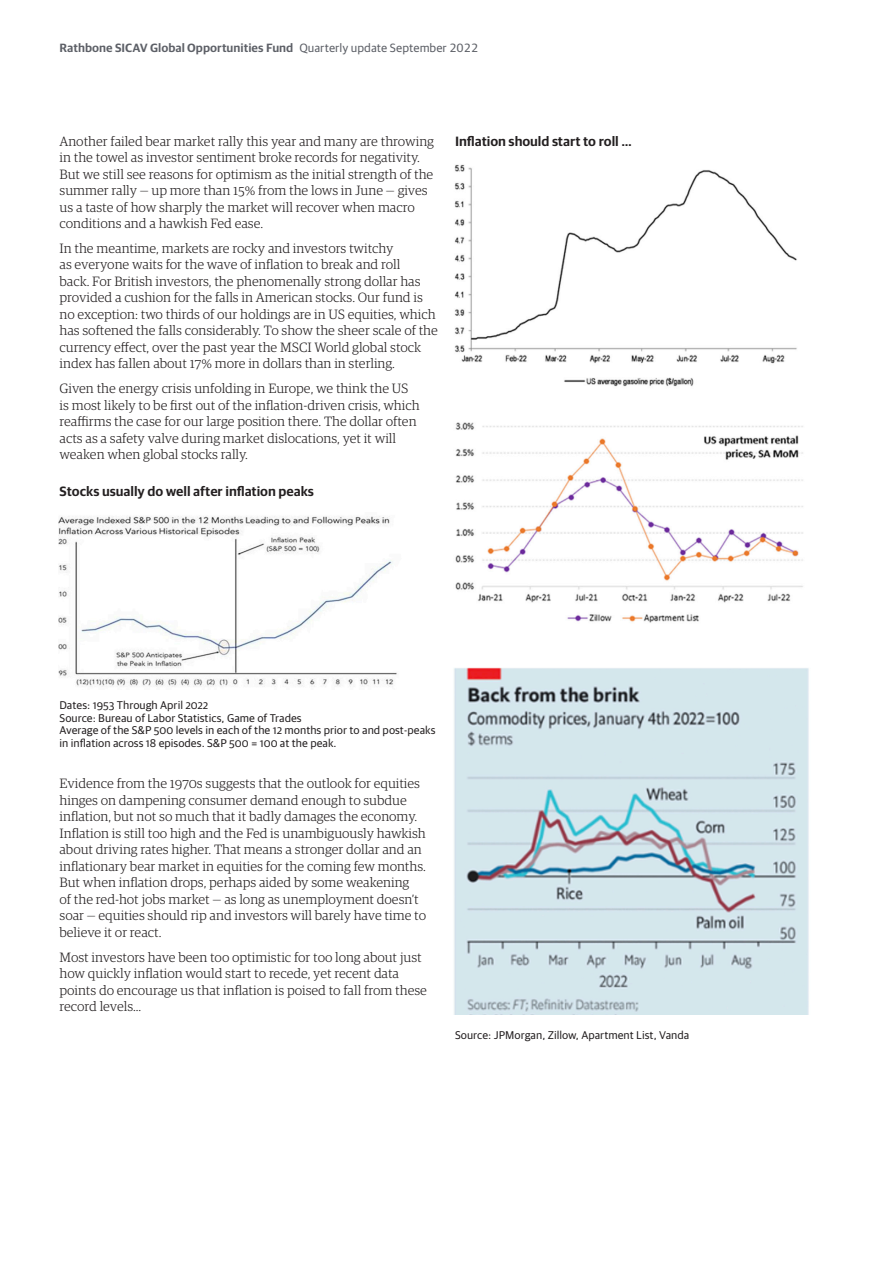
<style>
.page{position:relative;width:893px;height:1263px;background:#fff}
.page>*{position:absolute;margin:0;border:0;box-sizing:border-box;transform-origin:0 0}
.Body_text_9_11{font:300 13.5px/16.5px "Guardian RTB Egyp";letter-spacing:-.005em;color:#231f20}
.Body_text_9_11-2{font:600 13.5px "Guardian RTB Sans";letter-spacing:-.005em;color:#231f20}
.t1{font:600 12px "Guardian RTB Sans";color:#5d6067}
.Quotations{font:11.25px/12.8px "Guardian RTB Sans";color:#231f20}
.s1{font-weight:400}
</style>
<div class="page">
<img style="left:58px;top:516px;width:339px;height:171px">
<img style="left:454px;top:164px;width:343px;height:223px">
<img style="left:455px;top:422px;width:348px;height:201px">
<img style="left:454px;top:667px;width:355px;height:347px">
<p class="t1" style="left:60px;top:39px;width:420px">Rathbone SICAV Global Opportunities Fund <span class="s1">Quarterly update September 2022</span></p>
<p class="Body_text_9_11" style="left:60px;top:132px;width:376px">Another failed bear market rally this year and many are throwing in the towel as investor sentiment broke records for negativity.<br>But we still see reasons for optimism as the initial strength of the summer rally — up more than 15% from the lows in June — gives us a taste of how sharply the market will recover when macro conditions and a hawkish Fed ease.</p>
<p class="Body_text_9_11" style="left:60px;top:239px;width:380px">In the meantime, markets are rocky and investors twitchy<br>as everyone waits for the wave of inflation to break and roll<br>back. For British investors, the phenomenally strong dollar has provided a cushion for the falls in American stocks. Our fund is no exception: two thirds of our holdings are in US equities, which has softened the falls considerably. To show the sheer scale of the currency effect, over the past year the MSCI World global stock index has fallen about 17% more in dollars than in sterling.</p>
<p class="Body_text_9_11" style="left:60px;top:379px;width:362px">Given the energy crisis unfolding in Europe, we think the US is most likely to be first out of the inflation-driven crisis, which reaffirms the case for our large position there. The dollar often acts as a safety valve during market dislocations, yet it will weaken when global stocks rally.</p>
<p class="Body_text_9_11-2" style="left:60px;top:482px;width:256px">Stocks usually do well after inflation peaks</p>
<p class="Body_text_9_11-2" style="left:455px;top:131px;width:178px">Inflation should start to roll …</p>
<p class="Quotations" style="left:60px;top:698px;width:150px">Dates: 1953 Through April 2022</p>
<p class="Quotations" style="left:60px;top:711px;width:244px">Source: Bureau of Labor Statistics, Game of Trades</p>
<p class="Quotations" style="left:60px;top:723px;width:378px">Average of the S&amp;P 500 levels in each of the 12 months prior to and post-peaks in inflation across 18 episodes. S&amp;P 500 = 100 at the peak.</p>
<p class="Body_text_9_11" style="left:60px;top:775px;width:368px">Evidence from the 1970s suggests that the outlook for equities hinges on dampening consumer demand enough to subdue inflation, but not so much that it badly damages the economy.<br>Inflation is still too high and the Fed is unambiguously hawkish about driving rates higher. That means a stronger dollar and an inflationary bear market in equities for the coming few months.<br>But when inflation drops, perhaps aided by some weakening<br>of the red-hot jobs market — as long as unemployment doesn’t soar — equities should rip and investors will barely have time to believe it or react.</p>
<p class="Body_text_9_11" style="left:60px;top:948px;width:369px">Most investors have been too optimistic for too long about just how quickly inflation would start to recede, yet recent data points do encourage us that inflation is poised to fall from these record levels...</p>
<p class="Quotations" style="left:455px;top:1028px;width:236px">Source: JPMorgan, Zillow, Apartment List, Vanda</p>
</div>
